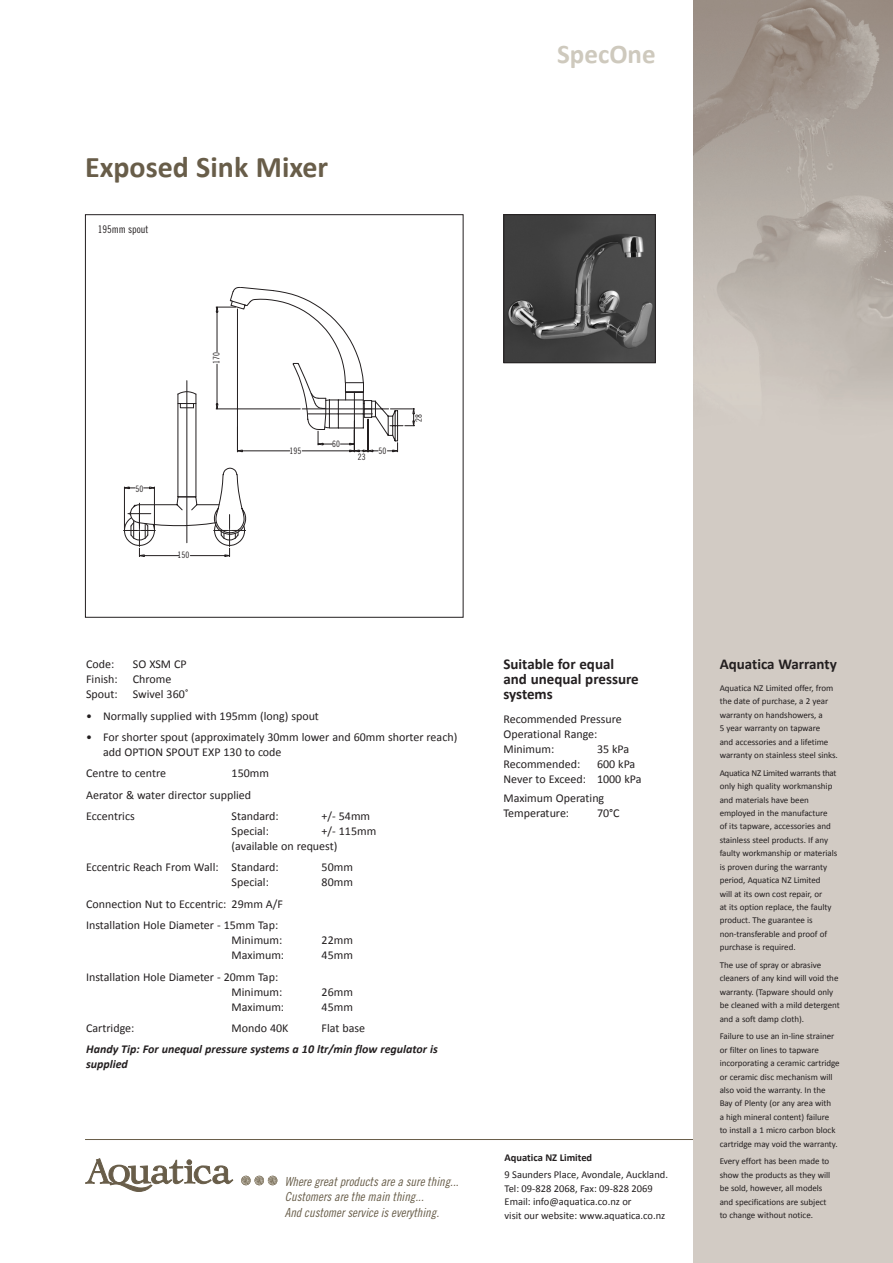
<style>
.page{position:relative;width:893px;height:1263px;background:#fff}
.page>*{position:absolute;margin:0;border:0;box-sizing:border-box;transform-origin:0 0}
.handy_tip{font:700 30px "Calibri";color:#685d49}
.top_header{font:700 27px "Calibri";color:#cec9bd}
.side_text{font:700 15px/15px "Calibri";color:#231f20}
.t1{font:12.45px/15.6px "Trade Gothic Cond Eighteen Obl";color:#685d49}
.handy_tip-2{font:12px/15px "Calibri";color:#231f20}
.side_text-2{font:12px/15px "Calibri";color:#231f20}
.handy_tip-3{font:italic 700 12px/15px "Calibri";color:#231f20}
.t2{font:10.5px/13.5px "Calibri";color:#231f20}
.t3{font:700 10.5px "Calibri";color:#231f20}
.t4{font:10.5px "Trade Gothic Cond Eighteen";color:#231f20}
.t5{font:9px/13.5px "Calibri";letter-spacing:-.005em;color:#231f20}
.t6{font:9px/13.5px "Calibri";letter-spacing:-.03em;color:#231f20}
.t7{font:8.85px "Trade Gothic Cond Eighteen";color:#231f20}
</style>
<div class="page">
<hr style="left:85px;top:1139px;width:808px;height:1px;background:#685d49">
<img style="left:694px;top:0;width:199px;height:1263px">
<svg style="left:85px;top:1158px;width:148px;height:33px"></svg>
<svg style="left:241px;top:1176px;width:36px;height:9px"></svg>
<svg style="left:123px;top:304px;width:292px;height:253px"></svg>
<div style="left:85px;top:214px;width:378px;height:404px;border:1px solid #231f20"></div>
<img style="left:505px;top:216px;width:149px;height:145px">
<div style="left:503px;top:214px;width:153px;height:149px;border:1px solid #231f20"></div>
<p class="handy_tip" style="left:85px;top:149px;width:245px">Exposed Sink Mixer</p>
<p class="t4" style="left:98px;top:223px;width:52px">195mm spout</p>
<p class="top_header" style="left:557px;top:37px;width:100px">SpecOne</p>
<p class="t7" style="left:211px;top:364px;width:13px;rotate:-90deg">170</p>
<p class="t7" style="left:135px;top:483px;width:9px">50</p>
<p class="t7" style="left:178px;top:550px;width:13px">150</p>
<p class="t7" style="left:290px;top:446px;width:13px">195</p>
<p class="t7" style="left:332px;top:438px;width:9px">60</p>
<p class="t7" style="left:358px;top:451px;width:9px">23</p>
<p class="t7" style="left:379px;top:446px;width:9px">50</p>
<p class="t7" style="left:414px;top:422px;width:9px;rotate:-90deg">28</p>
<p class="handy_tip-2" style="left:86px;top:656px;width:30px">Code:</p>
<p class="handy_tip-2" style="left:133px;top:656px;width:55px">SO XSM CP</p>
<p class="handy_tip-2" style="left:86px;top:671px;width:33px">Finish:</p>
<p class="handy_tip-2" style="left:133px;top:671px;width:40px">Chrome</p>
<p class="handy_tip-2" style="left:86px;top:686px;width:33px">Spout:</p>
<p class="handy_tip-2" style="left:133px;top:686px;width:57px">Swivel 360˚</p>
<p class="handy_tip-2" style="left:86px;top:707px;width:234px">• Normally supplied with 195mm (long) spout</p>
<p class="handy_tip-2" style="left:103px;top:729px;width:356px;text-indent:-17px">• For shorter spout (approximately 30mm lower and 60mm shorter reach) add OPTION SPOUT EXP 130 to code</p>
<p class="handy_tip-2" style="left:86px;top:765px;width:82px">Centre to centre</p>
<p class="handy_tip-2" style="left:232px;top:765px;width:39px">150mm</p>
<p class="handy_tip-2" style="left:86px;top:787px;width:167px">Aerator &amp; water director supplied</p>
<p class="handy_tip-2" style="left:86px;top:808px;width:50px">Eccentrics</p>
<p class="handy_tip-2" style="left:232px;top:808px;width:49px">Standard:</p>
<p class="handy_tip-2" style="left:322px;top:808px;width:50px">+/- 54mm</p>
<p class="handy_tip-2" style="left:232px;top:823px;width:39px">Special:</p>
<p class="handy_tip-2" style="left:232px;top:823px;width:146px;text-indent:90px">+/- 115mm (available on request)</p>
<p class="handy_tip-2" style="left:86px;top:859px;width:194px">Eccentric Reach From Wall: Standard:</p>
<p class="handy_tip-2" style="left:322px;top:859px;width:33px">50mm</p>
<p class="handy_tip-2" style="left:232px;top:874px;width:39px">Special:</p>
<p class="handy_tip-2" style="left:322px;top:874px;width:33px">80mm</p>
<p class="handy_tip-2" style="left:86px;top:896px;width:198px">Connection Nut to Eccentric: 29mm A/F</p>
<p class="handy_tip-2" style="left:232px;top:917px;width:52px;text-indent:-145px">Installation Hole Diameter - 15mm Tap:<br>Minimum:</p>
<p class="handy_tip-2" style="left:322px;top:932px;width:33px">22mm</p>
<p class="handy_tip-2" style="left:232px;top:947px;width:54px">Maximum:</p>
<p class="handy_tip-2" style="left:322px;top:947px;width:33px">45mm</p>
<p class="handy_tip-2" style="left:232px;top:968px;width:52px;text-indent:-145px">Installation Hole Diameter - 20mm Tap:<br>Minimum:</p>
<p class="handy_tip-2" style="left:322px;top:983px;width:33px">26mm</p>
<p class="handy_tip-2" style="left:232px;top:998px;width:54px">Maximum:</p>
<p class="handy_tip-2" style="left:322px;top:998px;width:33px">45mm</p>
<p class="handy_tip-2" style="left:86px;top:1020px;width:50px">Cartridge:</p>
<p class="handy_tip-2" style="left:232px;top:1020px;width:58px">Mondo 40K</p>
<p class="handy_tip-2" style="left:322px;top:1020px;width:45px">Flat base</p>
<p class="handy_tip-3" style="left:86px;top:1041px;width:353px">Handy Tip: For unequal pressure systems a 10 ltr/min flow regulator is supplied</p>
<p class="t1" style="left:285px;top:1173px;width:175px">Where great products are a sure thing...<br>Customers are the main thing...<br>And customer service is everything.</p>
<p class="side_text" style="left:503px;top:656px;width:137px">Suitable for equal and unequal pressure systems</p>
<p class="side_text-2" style="left:503px;top:711px;width:120px">Recommended Pressure<br>Operational Range:<br>Minimum:</p>
<p class="side_text-2" style="left:597px;top:741px;width:34px">35 kPa</p>
<p class="side_text-2" style="left:503px;top:756px;width:78px">Recommended:</p>
<p class="side_text-2" style="left:597px;top:756px;width:40px">600 kPa</p>
<p class="side_text-2" style="left:503px;top:771px;width:139px">Never to Exceed: 1000 kPa</p>
<p class="side_text-2" style="left:503px;top:790px;width:102px">Maximum Operating<br>Temperature:</p>
<p class="side_text-2" style="left:597px;top:805px;width:24px">70°C</p>
<p class="t3" style="left:504px;top:1150px;width:89px">Aquatica NZ Limited</p>
<p class="t2" style="left:504px;top:1167px;width:165px">9 Saunders Place, Avondale, Auckland.</p>
<p class="t2" style="left:504px;top:1181px;width:150px">Tel: 09-828 2068, Fax: 09-828 2069<br>Email: info@aquatica.co.nz or</p>
<p class="t2" style="left:504px;top:1208px;width:162px">visit our website: www.aquatica.co.nz</p>
<p class="side_text" style="left:720px;top:656px;width:119px">Aquatica Warranty</p>
<p class="t5" style="left:720px;top:681px;width:115px">Aquatica NZ Limited offer, from the date of purchase, a 2 year warranty on handshowers, a<br>5 year warranty on tapware</p>
<p class="t5" style="left:720px;top:734px;width:120px">and accessories and a lifetime warranty on stainless steel sinks.</p>
<p class="t6" style="left:720px;top:765px;width:118px">Aquatica NZ Limited warrants that only high quality workmanship</p>
<p class="t5" style="left:720px;top:792px;width:119px">and materials have been employed in the manufacture<br>of its tapware, accessories and stainless steel products. If any faulty workmanship or materials is proven during the warranty period, Aquatica NZ Limited<br>will at its own cost repair, or<br>at its option replace, the faulty product. The guarantee is non-transferable and proof of purchase is required.</p>
<p class="t5" style="left:720px;top:958px;width:122px">The use of spray or abrasive cleaners of any kind will void the warranty. (Tapware should only be cleaned with a mild detergent and a soft damp cloth).</p>
<p class="t5" style="left:720px;top:1029px;width:122px">Failure to use an in-line strainer or filter on lines to tapware incorporating a ceramic cartridge or ceramic disc mechanism will also void the warranty. In the<br>Bay of Plenty (or any area with<br>a high mineral content) failure<br>to install a 1 micro carbon block cartridge may void the warranty.</p>
<p class="t5" style="left:720px;top:1154px;width:112px;text-align:justify">Every effort has been made to show the products as they will be sold, however, all models</p>
<p class="t5" style="left:720px;top:1194px;width:108px">and specifications are subject</p>
<p class="t5" style="left:720px;top:1208px;width:95px">to change without notice.</p>
</div>
